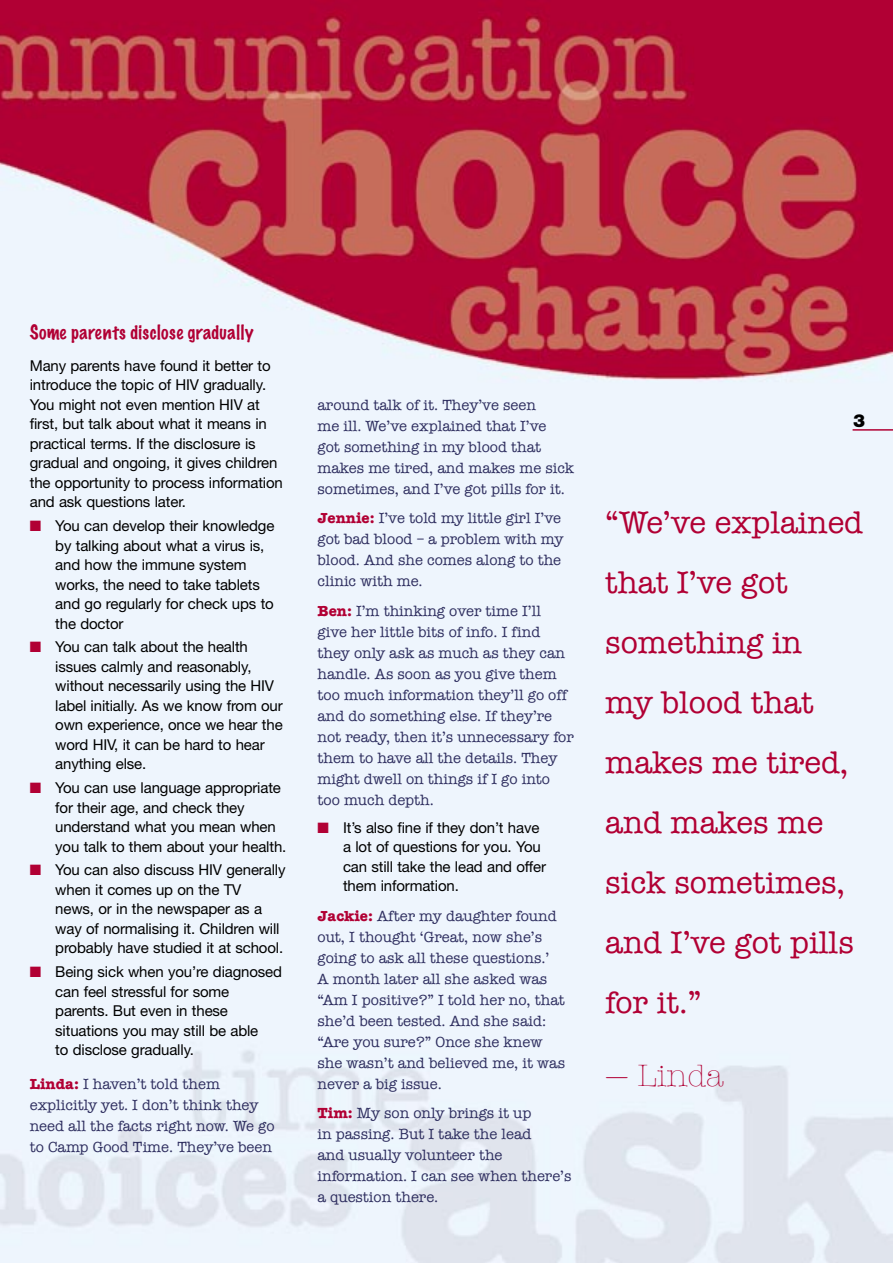
<style>
.page{position:relative;width:893px;height:1263px;background:#fff}
.page>*{position:absolute;margin:0;border:0;box-sizing:border-box;transform-origin:0 0}
.t1{font:31.5px/60px "American Typewriter";color:#b10034}
.t2{font:300 31.5px "American Typewriter";color:#b10034}
.t3{font:100 18px "Marker Felt";letter-spacing:.025em;color:#b10034}
.t4{font:900 18px "Helvetica Neue";color:#000}
.t5{font:15px/19.5px "Helvetica Neue";letter-spacing:-.01em;color:#000}
.t6{font:15px/21px "American Typewriter";color:#2e2e5f}
.s1{color:#b10034}
.s2{font-weight:700;color:#b10034}
</style>
<div class="page">
<img style="left:0;top:0;width:893px;height:1263px">
<hr style="left:853px;top:429px;width:40px;height:2px;background:#b10034">
<p class="t3" style="left:30px;top:323px;width:225px">Some parents disclose gradually</p>
<p class="t5" style="left:30px;top:355px;width:255px">Many parents have found it better to introduce the topic of HIV gradually.<br>You might not even mention HIV at first, but talk about what it means in practical terms. If the disclosure is gradual and ongoing, it gives children the opportunity to process information and ask questions later.</p>
<p class="t5" style="left:55px;top:516px;width:221px;text-indent:-26px"><span class="s1">■</span> You can develop their knowledge by talking about what a virus is, and how the immune system works, the need to take tablets and go regularly for check ups to the doctor</p>
<p class="t5" style="left:55px;top:637px;width:229px;text-indent:-26px"><span class="s1">■</span> You can talk about the health issues calmly and reasonably, without necessarily using the HIV label initially. As we know from our own experience, once we hear the word HIV, it can be hard to hear anything else.</p>
<p class="t5" style="left:55px;top:778px;width:233px;text-indent:-26px"><span class="s1">■</span> You can use language appropriate for their age, and check they understand what you mean when you talk to them about your health.</p>
<p class="t5" style="left:55px;top:860px;width:232px;text-indent:-26px"><span class="s1">■</span> You can also discuss HIV generally when it comes up on the TV<br>news, or in the newspaper as a way of normalising it. Children will probably have studied it at school.</p>
<p class="t5" style="left:55px;top:962px;width:228px;text-indent:-26px"><span class="s1">■</span> Being sick when you’re diagnosed can feel stressful for some parents. But even in these situations you may still be able<br>to disclose gradually.</p>
<p class="t6" style="left:30px;top:1073px;width:246px"><span class="s2">Linda:</span> I haven’t told them explicitly yet. I don’t think they need all the facts right now. We go to Camp Good Time. They’ve been</p>
<p class="t6" style="left:317px;top:394px;width:258px">around talk of it. They’ve seen<br>me ill. We’ve explained that I’ve<br>got something in my blood that makes me tired, and makes me sick sometimes, and I’ve got pills for it.</p>
<p class="t6" style="left:317px;top:508px;width:247px"><span class="s2">Jennie:</span> I’ve told my little girl I’ve got bad blood – a problem with my blood. And she comes along to the clinic with me.</p>
<p class="t6" style="left:317px;top:600px;width:258px"><span class="s2">Ben:</span> I’m thinking over time I’ll give her little bits of info. I find they only ask as much as they can handle. As soon as you give them too much information they’ll go off and do something else. If they’re not ready, then it’s unnecessary for them to have all the details. They might dwell on things if I go into too much depth.</p>
<p class="t5" style="left:343px;top:817px;width:205px;text-indent:-26px"><span class="s1">■</span> It’s also fine if they don’t have a lot of questions for you. You can still take the lead and offer them information.</p>
<p class="t6" style="left:317px;top:905px;width:249px"><span class="s2">Jackie:</span> After my daughter found out, I thought ‘Great, now she’s going to ask all these questions.’<br>A month later all she asked was “Am I positive?” I told her no, that she’d been tested. And she said: “Are you sure?” Once she knew she wasn’t and believed me, it was never a big issue.</p>
<p class="t6" style="left:317px;top:1103px;width:255px"><span class="s2">Tim:</span> My son only brings it up<br>in passing. But I take the lead<br>and usually volunteer the information. I can see when there’s a question there.</p>
<p class="t4" style="left:853px;top:410px;width:14px">3</p>
<h1 class="t1" style="left:605px;top:493px;width:259px">“We’ve explained that I’ve got something in<br>my blood that makes me tired, and makes me sick sometimes, and I’ve got pills for it.”</h1>
<h1 class="t2" style="left:605px;top:1058px;width:120px">— Linda</h1>
</div>
